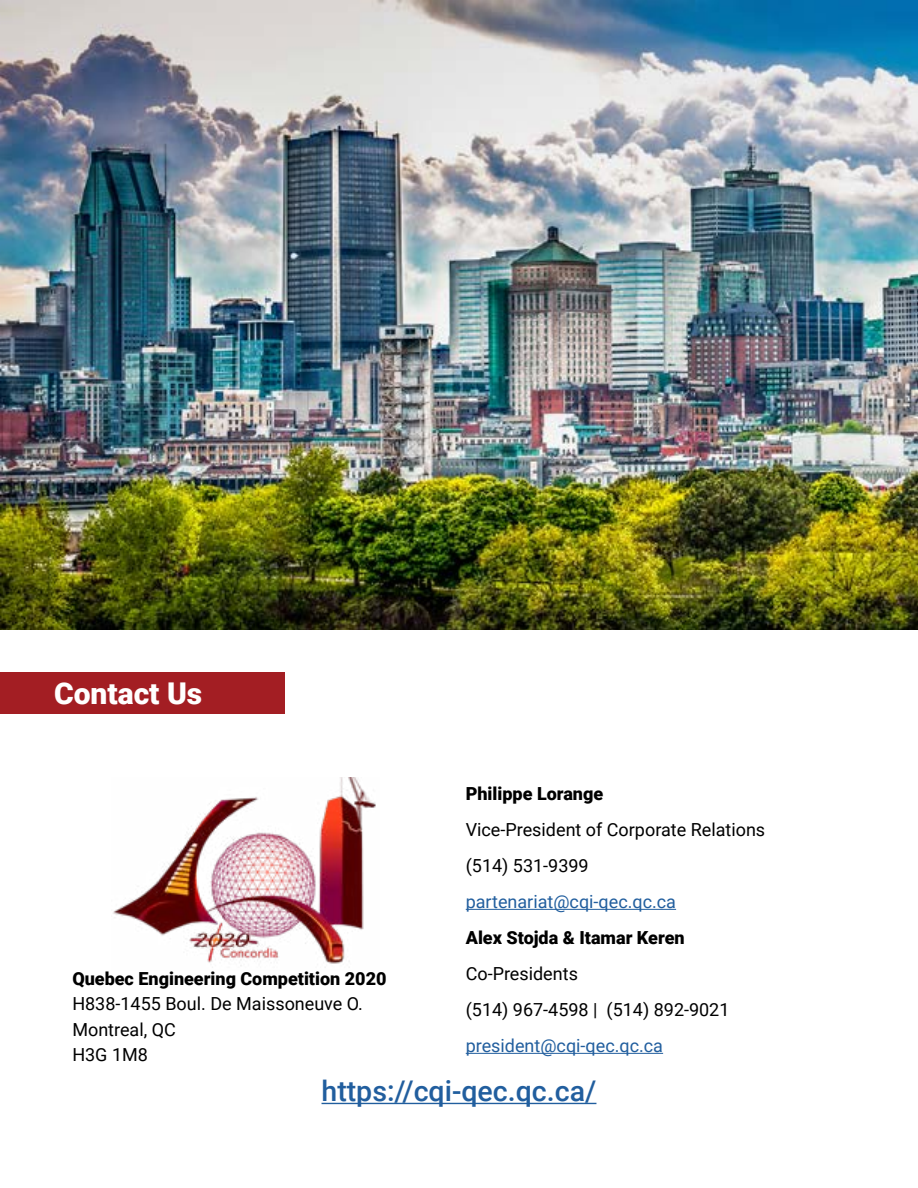
<style>
.page{position:relative;width:918px;height:1188px;background:#fff}
.page>*{position:absolute;margin:0;border:0;box-sizing:border-box;transform-origin:0 0}
.t1{font:900 30px "Roboto";color:#fff}
.t2{font:500 28.5px "Roboto";color:#215e9e}
.t3{font:18px/36px "Roboto";color:#000}
.t4{font:900 18px "Roboto";color:#000}
.t5{font:18px "Roboto";color:#215e9e}
</style>
<div class="page">
<img style="left:0;top:0;width:918px;height:629px">
<div style="left:0;top:673px;width:284px;height:41px;background:#a31e23"></div>
<hr style="left:466px;top:909px;width:210px;height:1px;background:#215e9e">
<hr style="left:466px;top:1053px;width:197px;height:1px;background:#215e9e">
<img style="left:113px;top:778px;width:263px;height:190px">
<hr style="left:322px;top:1103px;width:274px;height:1px;background:#215e9e">
<h1 class="t1" style="left:54px;top:672px;width:150px">Contact Us</h1>
<p class="t4" style="left:466px;top:781px;width:139px">Philippe Lorange</p>
<p class="t3" style="left:466px;top:811px;width:301px">Vice-President of Corporate Relations (514) 531-9399</p>
<p class="t5" style="left:466px;top:889px;width:212px">partenariat@cqi-qec.qc.ca</p>
<p class="t4" style="left:466px;top:925px;width:220px">Alex Stojda &amp; Itamar Keren</p>
<p class="t3" style="left:466px;top:955px;width:265px">Co-Presidents<br>(514) 967-4598 | (514) 892-9021</p>
<p class="t5" style="left:466px;top:1033px;width:199px">president@cqi-qec.qc.ca</p>
<p class="t4" style="left:72px;top:966px;width:316px">Quebec Engineering Competition 2020</p>
<p class="t3" style="left:72px;top:990px;width:292px;line-height:25.5px">H838-1455 Boul. De Maissoneuve O.<br>Montreal, QC<br>H3G 1M8</p>
<h2 class="t2" style="left:322px;top:1071px;width:276px">https://cqi-qec.qc.ca/</h2>
</div>
